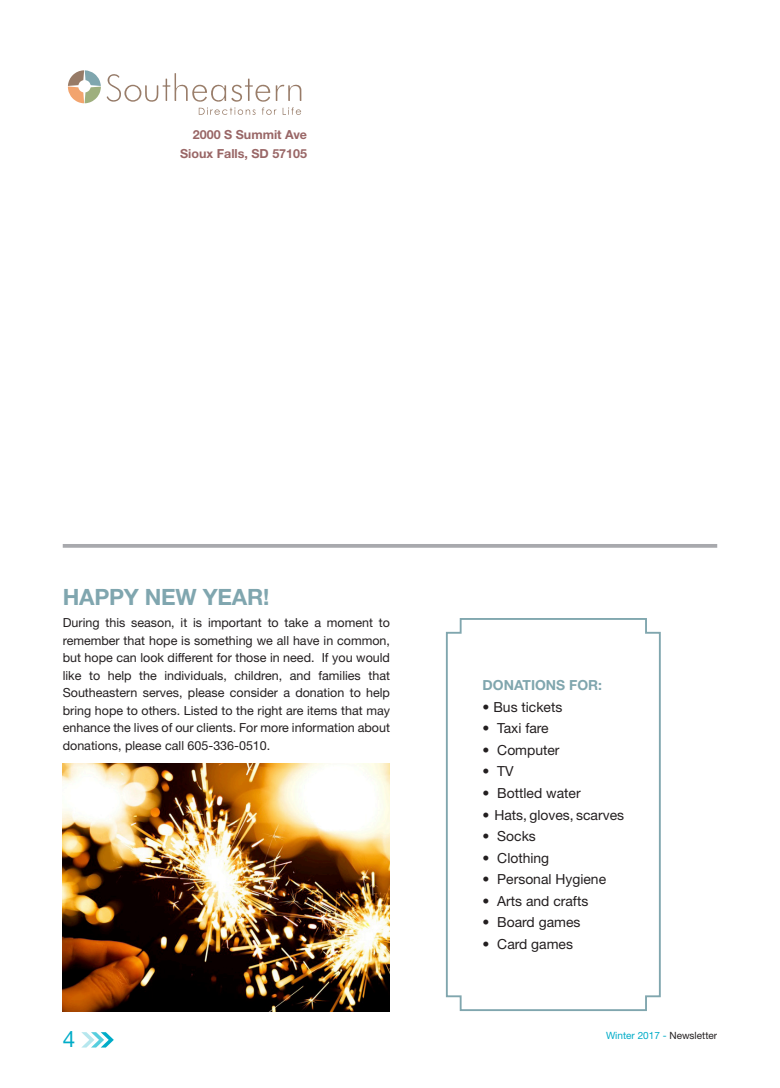
<style>
.page{position:relative;width:780px;height:1088px;background:#fff}
.page>*{position:absolute;margin:0;border:0;box-sizing:border-box;transform-origin:0 0}
._02_Article_Title{font:700 22.5px "Helvetica Neue LT Std";letter-spacing:-.01em;color:#80a6af}
.t1{font:22.5px "Helvetica Neue LT Std";color:#00acc8}
._05_body_text{font:13.88px "Helvetica Neue LT Std";color:#231f20}
._05_body_text-2{font:700 13.88px "Helvetica Neue LT Std";color:#80a6ae}
._05_body_text-3{font:12.5px/17.5px "Helvetica Neue LT Std";color:#231f20;text-align:justify}
.t2{font:700 12.5px "Helvetica Neue LT Std";color:#966}
.t3{font:10px "Helvetica Neue LT Std";color:#00acc8}
.s1{color:#231f20}
</style>
<div class="page">
<svg style="left:81px;top:1032px;width:33px;height:15px"></svg>
<img style="left:63px;top:763px;width:327px;height:248px">
<svg style="left:63px;top:544px;width:654px;height:4px;fill:#a8a9ad"></svg>
<svg style="left:68px;top:70px;width:33px;height:33px"></svg>
<svg style="left:107px;top:73px;width:194px;height:42px"></svg>
<svg style="left:445px;top:618px;width:216px;height:393px"></svg>
<p class="t2" style="left:193px;top:127px;width:116px">2000 S Summit Ave</p>
<p class="t2" style="left:180px;top:146px;width:128px">Sioux Falls, SD 57105</p>
<p class="_02_Article_Title" style="left:63px;top:583px;width:208px">HAPPY NEW YEAR!</p>
<p class="_05_body_text-3" style="left:63px;top:614px;width:329px">During this season, it is important to take a moment to remember that hope is something we all have in common, but hope can look different for those in need. If you would like to help the individuals, children, and families that Southeastern serves, please consider a donation to help bring hope to others. Listed to the right are items that may enhance the lives of our clients. For more information about donations, please call 605-336-0510.</p>
<h1 class="t1" style="left:63px;top:1026px;width:14px">4</h1>
<p class="_05_body_text-2" style="left:482px;top:677px;width:121px">DONATIONS FOR:</p>
<p class="_05_body_text" style="left:482px;top:698px;width:81px">• Bus tickets</p>
<p class="_05_body_text" style="left:482px;top:720px;width:68px">• Taxi fare</p>
<p class="_05_body_text" style="left:482px;top:742px;width:78px">• Computer</p>
<p class="_05_body_text" style="left:482px;top:763px;width:33px">• TV</p>
<p class="_05_body_text" style="left:482px;top:785px;width:100px">• Bottled water</p>
<p class="_05_body_text" style="left:482px;top:806px;width:143px">• Hats, gloves, scarves</p>
<p class="_05_body_text" style="left:482px;top:828px;width:55px">• Socks</p>
<p class="_05_body_text" style="left:482px;top:849px;width:68px">• Clothing</p>
<p class="_05_body_text" style="left:482px;top:871px;width:125px">• Personal Hygiene</p>
<p class="_05_body_text" style="left:482px;top:892px;width:107px">• Arts and crafts</p>
<p class="_05_body_text" style="left:482px;top:914px;width:99px">• Board games</p>
<p class="_05_body_text" style="left:482px;top:935px;width:92px">• Card games</p>
<p class="t3" style="left:606px;top:1030px;width:113px">Winter 2017 - <span class="s1">Newsletter</span></p>
</div>
